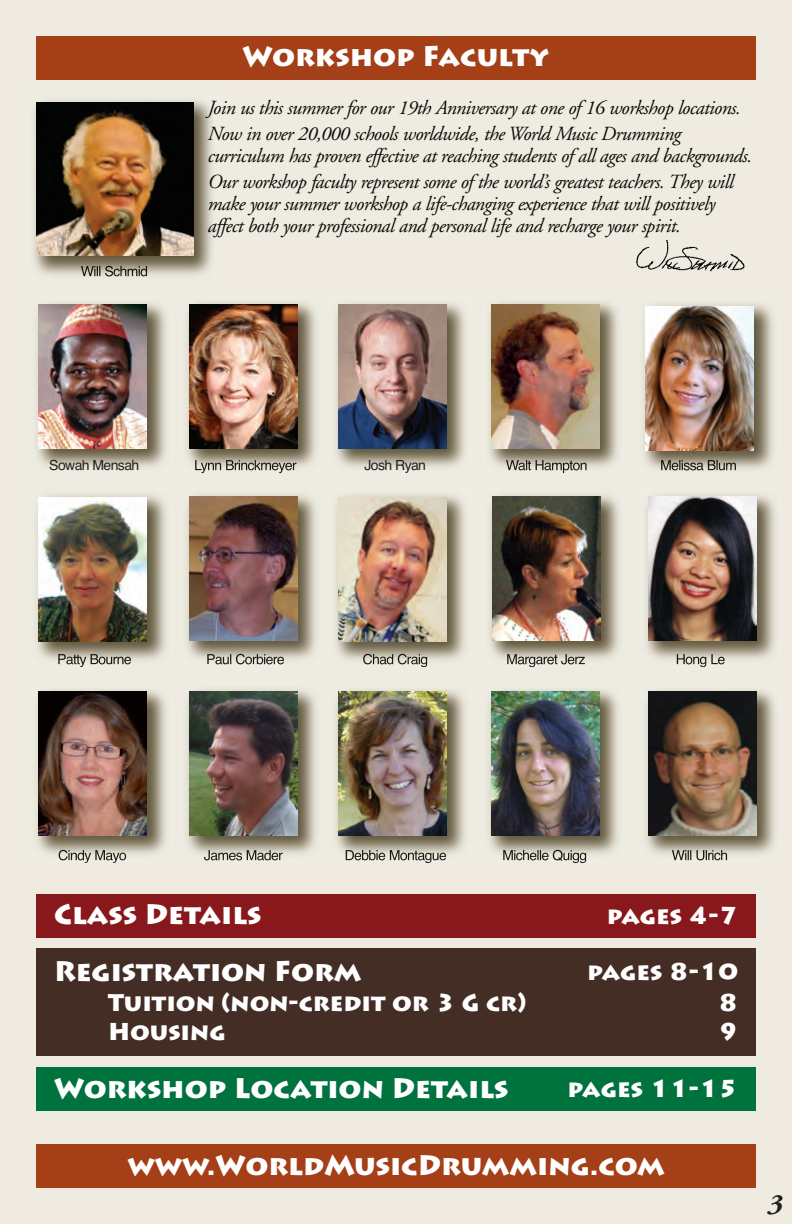
<style>
.page{position:relative;width:792px;height:1224px;background:#efebe1}
.page>*{position:absolute;margin:0;border:0;box-sizing:border-box;transform-origin:0 0}
.t1{font:900 28px "Lithos Pro";color:#fff}
.t2{font:italic 700 28px "Adobe Garamond";color:#231f20}
.t3{font:900 24px "Lithos Pro";color:#fff}
.t4{font:italic 20px/26.4px "Adobe Garamond";letter-spacing:-.03em;color:#0a0b08}
.t5{font:14px "Helvetica";letter-spacing:-.045em;color:#231f20}
</style>
<div class="page">
<img style="left:37px;top:303px;width:129px;height:164px">
<img style="left:39px;top:305px;width:108px;height:144px">
<img style="left:336px;top:303px;width:129px;height:164px">
<img style="left:338px;top:305px;width:108px;height:144px">
<img style="left:187px;top:302px;width:129px;height:172px">
<img style="left:195px;top:460px;width:95px;height:13px">
<img style="left:189px;top:304px;width:108px;height:144px">
<img style="left:489px;top:302px;width:129px;height:172px">
<img style="left:506px;top:460px;width:81px;height:13px">
<img style="left:491px;top:304px;width:108px;height:144px">
<img style="left:644px;top:304px;width:129px;height:167px">
<img style="left:661px;top:460px;width:74px;height:10px">
<img style="left:646px;top:306px;width:108px;height:144px">
<img style="left:187px;top:495px;width:129px;height:170px">
<img style="left:207px;top:654px;width:77px;height:10px">
<img style="left:189px;top:497px;width:108px;height:144px">
<img style="left:490px;top:495px;width:129px;height:170px">
<img style="left:507px;top:654px;width:67px;height:12px">
<img style="left:492px;top:497px;width:108px;height:144px">
<img style="left:646px;top:495px;width:129px;height:169px">
<img style="left:677px;top:654px;width:48px;height:12px">
<img style="left:648px;top:497px;width:108px;height:144px">
<img style="left:37px;top:495px;width:129px;height:165px">
<img style="left:58px;top:654px;width:73px;height:13px">
<img style="left:39px;top:497px;width:108px;height:144px">
<img style="left:336px;top:495px;width:129px;height:170px">
<img style="left:363px;top:654px;width:64px;height:13px">
<img style="left:338px;top:497px;width:108px;height:144px">
<img style="left:37px;top:690px;width:129px;height:167px">
<img style="left:59px;top:850px;width:67px;height:11px">
<img style="left:39px;top:692px;width:108px;height:144px">
<img style="left:336px;top:690px;width:129px;height:171px">
<img style="left:346px;top:850px;width:82px;height:10px">
<img style="left:338px;top:692px;width:108px;height:144px">
<img style="left:187px;top:690px;width:129px;height:171px">
<img style="left:204px;top:850px;width:74px;height:10px">
<img style="left:189px;top:692px;width:108px;height:144px">
<img style="left:489px;top:690px;width:129px;height:171px">
<img style="left:503px;top:850px;width:83px;height:11px">
<img style="left:491px;top:692px;width:108px;height:144px">
<img style="left:646px;top:690px;width:129px;height:171px">
<img style="left:672px;top:850px;width:55px;height:10px">
<img style="left:648px;top:692px;width:108px;height:144px">
<img style="left:34px;top:100px;width:178px;height:177px">
<img style="left:81px;top:266px;width:66px;height:10px">
<img style="left:36px;top:102px;width:157px;height:154px">
<img style="left:636px;top:241px;width:109px;height:31px">
<div style="left:36px;top:36px;width:720px;height:43px;background:#a43f17"></div>
<div style="left:36px;top:1145px;width:720px;height:43px;background:#a43f17"></div>
<div style="left:36px;top:894px;width:720px;height:43px;background:#88181b"></div>
<div style="left:36px;top:948px;width:720px;height:107px;background:#442d25"></div>
<div style="left:36px;top:1068px;width:720px;height:43px;background:#00723e"></div>
<h1 class="t1" style="left:242px;top:40px;width:309px">Workshop Faculty</h1>
<p class="t4" style="left:208px;top:96px;width:534px">Join us this summer for our 19th Anniversary at one of 16 workshop locations.<br>Now in over 20,000 schools worldwide, the World Music Drumming</p>
<p class="t4" style="left:208px;top:144px;width:546px">curriculum has proven effective at reaching students of all ages and backgrounds.<br>Our workshop faculty represent some of the world’s greatest teachers. They will</p>
<p class="t4" style="left:208px;top:195px;width:509px;line-height:22px">make your summer workshop a life-changing experience that will positively affect both your professional and personal life and recharge your spirit.</p>
<p class="t5" style="left:49px;top:457px;width:91px">Sowah Mensah</p>
<p class="t5" style="left:364px;top:457px;width:63px">Josh Ryan</p>
<h1 class="t1" style="left:54px;top:898px;width:209px">Class Details</h1>
<p class="t3" style="left:607px;top:901px;width:133px">pages 4-7</p>
<h1 class="t1" style="left:54px;top:955px;width:309px">Registration Form</h1>
<p class="t3" style="left:587px;top:958px;width:152px">pages 8-10</p>
<p class="t3" style="left:108px;top:989px;width:420px">Tuition (non-credit or 3 G cr)</p>
<p class="t3" style="left:718px;top:989px;width:21px">8</p>
<p class="t3" style="left:108px;top:1018px;width:119px">Housing</p>
<p class="t3" style="left:718px;top:1018px;width:21px">9</p>
<h1 class="t1" style="left:54px;top:1072px;width:456px">Workshop Location Details</h1>
<p class="t3" style="left:568px;top:1075px;width:172px">pages 11-15</p>
<h1 class="t1" style="left:127px;top:1149px;width:539px">www.WorldMusicDrumming.com</h1>
<h1 class="t2" style="left:768px;top:1193px;width:16px">3</h1>
</div>
